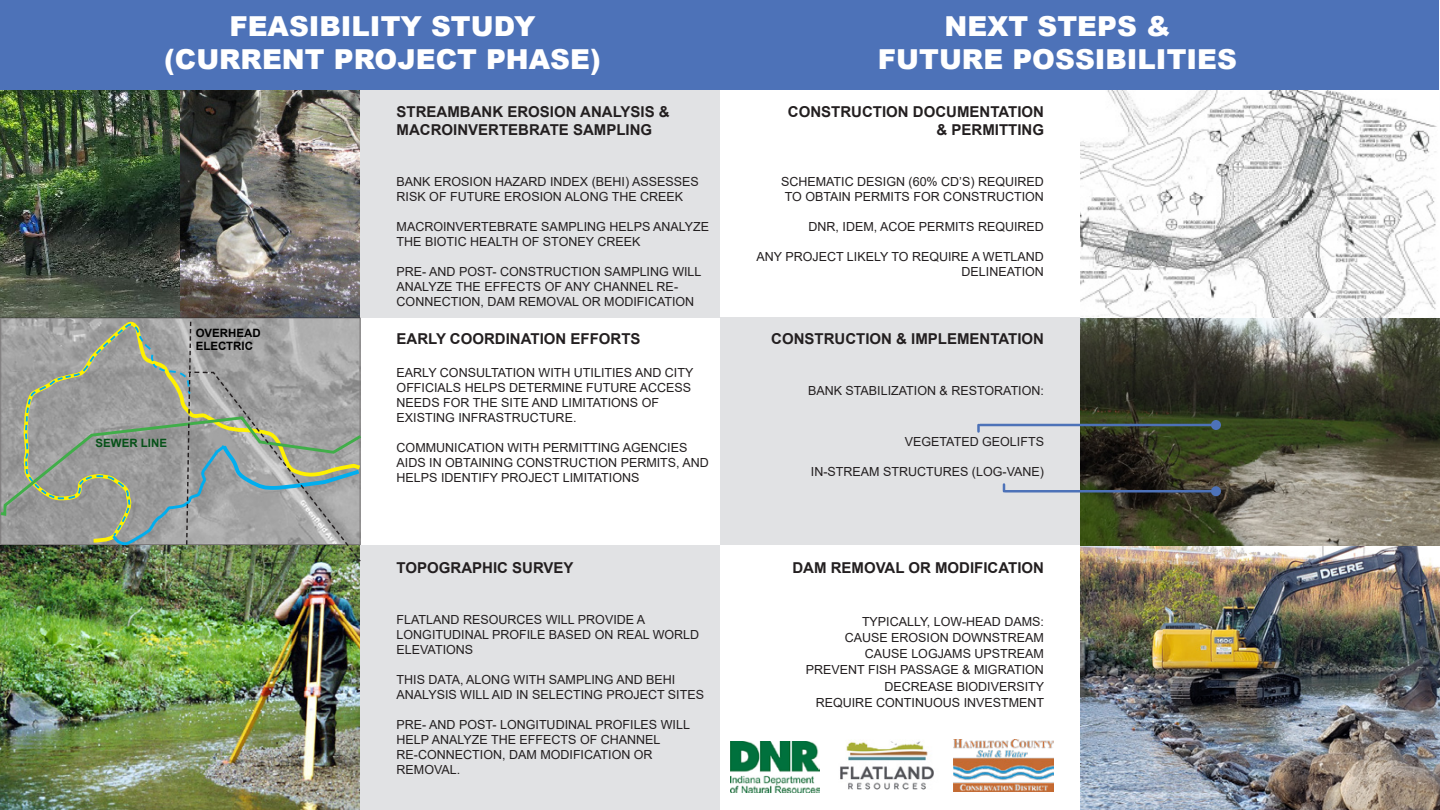
<style>
.page{position:relative;width:1440px;height:810px;background:#fff}
.page>*{position:absolute;margin:0;border:0;box-sizing:border-box;transform-origin:0 0}
.t1{font:900 27.5px/33px "Arial";color:#fff;text-align:center}
.t2{font:700 15px/18px "Arial";color:#231f20;text-align:right}
.t3{font:12.5px/15px "Arial";color:#231f20}
.t4{font:700 11.5px/13.8px "Arial";color:#000}
.t5{font:700 11.5px "Arial";color:#065118}
</style>
<div class="page">
<div style="left:0;top:545px;width:720px;height:265px;background:#e1e2e4"></div>
<div style="left:0;top:90px;width:720px;height:228px;background:#e1e2e4"></div>
<div style="left:720px;top:318px;width:720px;height:227px;background:#e1e2e4"></div>
<img style="left:0;top:90px;width:360px;height:720px">
<img style="left:1080px;top:89px;width:360px;height:721px">
<hr style="left:1005px;top:490px;width:211px;height:2px;background:#4d72b8">
<div style="left:1211px;top:486px;width:10px;height:10px;background:#4d72b8;border-radius:50%"></div>
<svg style="left:1003px;top:485px;width:2px;height:6px"></svg>
<hr style="left:980px;top:424px;width:236px;height:2px;background:#4d72b8">
<div style="left:1211px;top:420px;width:10px;height:10px;background:#4d72b8;border-radius:50%"></div>
<svg style="left:977px;top:425px;width:3px;height:7px"></svg>
<div style="left:1px;top:0;width:1438px;height:89px;background:#4d72b8"></div>
<img style="left:840px;top:740px;width:94px;height:50px">
<img style="left:954px;top:740px;width:99px;height:52px">
<img style="left:731px;top:742px;width:88px;height:51px">
<svg style="left:0;top:320px;width:361px;height:243px;background:#989e95"></svg>
<h1 class="t1" style="left:164px;top:9px;width:438px">FEASIBILITY STUDY (CURRENT PROJECT PHASE)</h1>
<h1 class="t1" style="left:878px;top:9px;width:360px">NEXT STEPS &amp;<br>FUTURE POSSIBILITIES</h1>
<p class="t4" style="left:196px;top:326px;width:67px">OVERHEAD<br>ELECTRIC</p>
<p class="t5" style="left:96px;top:435px;width:73px">SEWER LINE</p>
<p class="t2" style="left:397px;top:102px;width:275px;text-align:left">STREAMBANK EROSION ANALYSIS &amp;<br>MACROINVERTEBRATE SAMPLING</p>
<p class="t3" style="left:397px;top:174px;width:304px">BANK EROSION HAZARD INDEX (BEHI) ASSESSES<br>RISK OF FUTURE EROSION ALONG THE CREEK</p>
<p class="t3" style="left:397px;top:219px;width:314px">MACROINVERTEBRATE SAMPLING HELPS ANALYZE<br>THE BIOTIC HEALTH OF STONEY CREEK</p>
<p class="t3" style="left:397px;top:264px;width:306px">PRE- AND POST- CONSTRUCTION SAMPLING WILL<br>ANALYZE THE EFFECTS OF ANY CHANNEL RE-<br>CONNECTION, DAM REMOVAL OR MODIFICATION</p>
<p class="t2" style="left:397px;top:330px;width:245px">EARLY COORDINATION EFFORTS</p>
<p class="t3" style="left:397px;top:365px;width:298px">EARLY CONSULTATION WITH UTILITIES AND CITY OFFICIALS HELPS DETERMINE FUTURE ACCESS NEEDS FOR THE SITE AND LIMITATIONS OF EXISTING INFRASTRUCTURE.</p>
<p class="t3" style="left:397px;top:440px;width:314px">COMMUNICATION WITH PERMITTING AGENCIES<br>AIDS IN OBTAINING CONSTRUCTION PERMITS, AND<br>HELPS IDENTIFY PROJECT LIMITATIONS</p>
<p class="t2" style="left:397px;top:559px;width:178px">TOPOGRAPHIC SURVEY</p>
<p class="t3" style="left:397px;top:612px;width:304px">FLATLAND RESOURCES WILL PROVIDE A<br>LONGITUDINAL PROFILE BASED ON REAL WORLD<br>ELEVATIONS</p>
<p class="t3" style="left:397px;top:672px;width:309px">THIS DATA, ALONG WITH SAMPLING AND BEHI<br>ANALYSIS WILL AID IN SELECTING PROJECT SITES</p>
<p class="t3" style="left:397px;top:717px;width:295px">PRE- AND POST- LONGITUDINAL PROFILES WILL<br>HELP ANALYZE THE EFFECTS OF CHANNEL<br>RE-CONNECTION, DAM MODIFICATION OR<br>REMOVAL.</p>
<p class="t2" style="left:788px;top:102px;width:258px">CONSTRUCTION DOCUMENTATION &amp; PERMITTING</p>
<p class="t3" style="left:781px;top:174px;width:264px">SCHEMATIC DESIGN (60% CD’S) REQUIRED<br>TO OBTAIN PERMITS FOR CONSTRUCTION</p>
<p class="t3" style="left:809px;top:219px;width:237px">DNR, IDEM, ACOE PERMITS REQUIRED</p>
<p class="t3" style="left:756px;top:249px;width:289px;text-align:right">ANY PROJECT LIKELY TO REQUIRE A WETLAND<br>DELINEATION</p>
<p class="t2" style="left:771px;top:330px;width:274px">CONSTRUCTION &amp; IMPLEMENTATION</p>
<p class="t3" style="left:808px;top:383px;width:237px">BANK STABILIZATION &amp; RESTORATION:</p>
<p class="t3" style="left:905px;top:434px;width:141px">VEGETATED GEOLIFTS</p>
<p class="t3" style="left:811px;top:464px;width:235px">IN-STREAM STRUCTURES (LOG-VANE)</p>
<p class="t2" style="left:792px;top:559px;width:253px">DAM REMOVAL OR MODIFICATION</p>
<p class="t3" style="left:806px;top:613px;width:240px;line-height:16.2px;text-align:right">TYPICALLY, LOW-HEAD DAMS:<br>CAUSE EROSION DOWNSTREAM<br>CAUSE LOGJAMS UPSTREAM<br>PREVENT FISH PASSAGE &amp; MIGRATION<br>DECREASE BIODIVERSITY<br>REQUIRE CONTINUOUS INVESTMENT</p>
</div>
